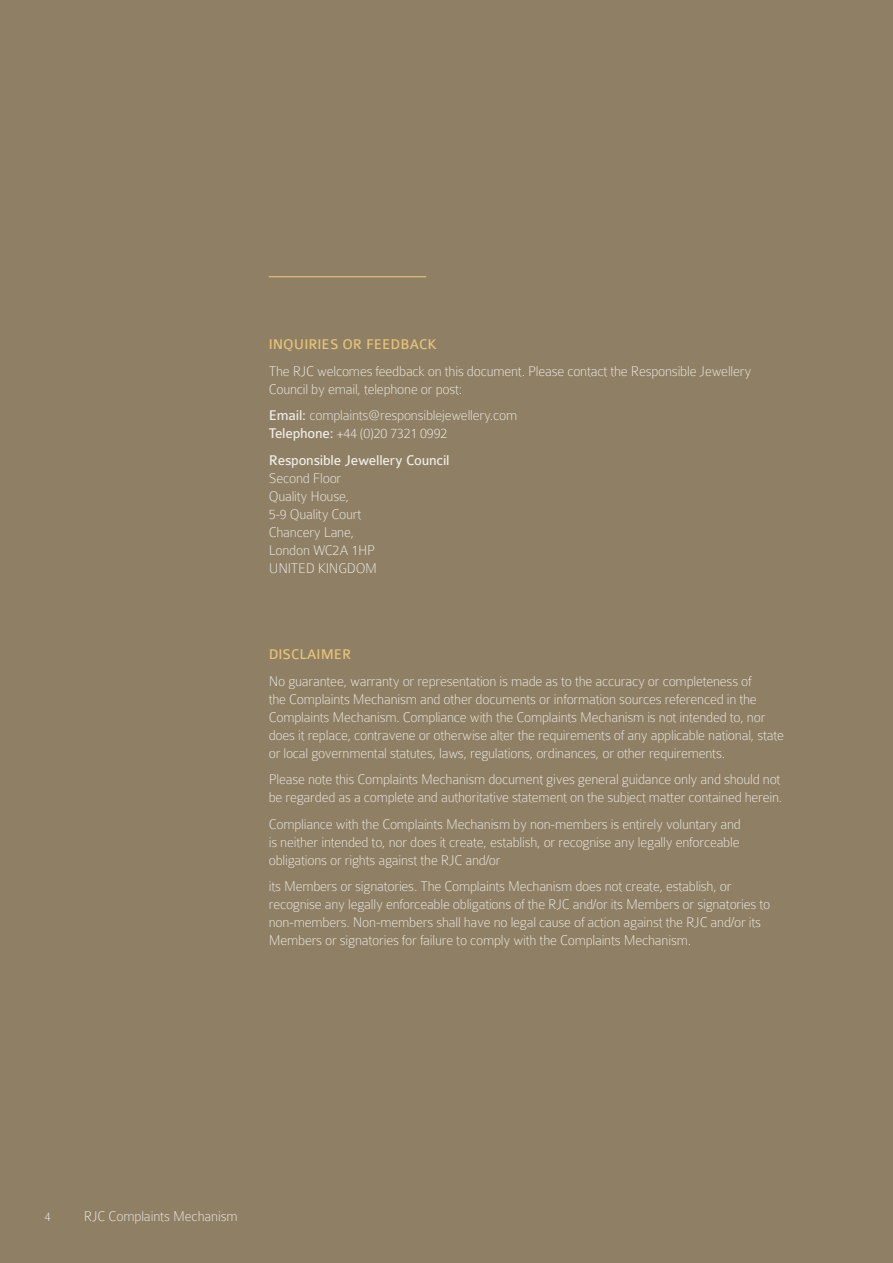
<style>
.page{position:relative;width:893px;height:1263px;background:#8f8065}
.page>*{position:absolute;margin:0;border:0;box-sizing:border-box;transform-origin:0 0}
.t1{font:100 15px/18px "Colaborate";letter-spacing:-.015em;color:#efede8}
.t2{font:15px "Colaborate";color:#e8c379}
.t3{font:15px "Colaborate";letter-spacing:-.015em;color:#efede8}
.t4{font:100 13.5px "Colaborate";color:#efede8}
.s1{font-weight:400}
</style>
<div class="page">
<hr style="left:269px;top:276px;width:157px;height:1px;background:#e8c379">
<p class="t2" style="left:269px;top:336px;width:170px">INQUIRIES OR FEEDBACK</p>
<p class="t1" style="left:269px;top:362px;width:484px">The RJC welcomes feedback on this document. Please contact the Responsible Jewellery<br>Council by email, telephone or post:</p>
<p class="t1" style="left:269px;top:406px;width:250px"><span class="s1">Email:</span> complaints@responsiblejewellery.com<br><span class="s1">Telephone:</span> +44 (0)20 7321 0992</p>
<p class="t3" style="left:269px;top:452px;width:182px">Responsible Jewellery Council</p>
<p class="t1" style="left:269px;top:469px;width:110px">Second Floor<br>Quality House,<br>5-9 Quality Court<br>Chancery Lane,<br>London WC2A 1HP<br>UNITED KINGDOM</p>
<p class="t2" style="left:269px;top:647px;width:84px">DISCLAIMER</p>
<p class="t1" style="left:269px;top:672px;width:517px">No guarantee, warranty or representation is made as to the accuracy or completeness of<br>the Complaints Mechanism and other documents or information sources referenced in the Complaints Mechanism. Compliance with the Complaints Mechanism is not intended to, nor does it replace, contravene or otherwise alter the requirements of any applicable national, state or local governmental statutes, laws, regulations, ordinances, or other requirements.</p>
<p class="t1" style="left:269px;top:770px;width:515px">Please note this Complaints Mechanism document gives general guidance only and should not be regarded as a complete and authoritative statement on the subject matter contained herein.</p>
<p class="t1" style="left:269px;top:815px;width:474px;text-align:justify">Compliance with the Complaints Mechanism by non-members is entirely voluntary and is neither intended to, nor does it create, establish, or recognise any legally enforceable obligations or rights against the RJC and/or</p>
<p class="t1" style="left:269px;top:877px;width:503px">its Members or signatories. The Complaints Mechanism does not create, establish, or recognise any legally enforceable obligations of the RJC and/or its Members or signatories to non-members. Non-members shall have no legal cause of action against the RJC and/or its Members or signatories for failure to comply with the Complaints Mechanism.</p>
<p class="t4" style="left:45px;top:1209px;width:8px">4</p>
<p class="t1" style="left:84px;top:1207px;width:156px">RJC Complaints Mechanism</p>
</div>
